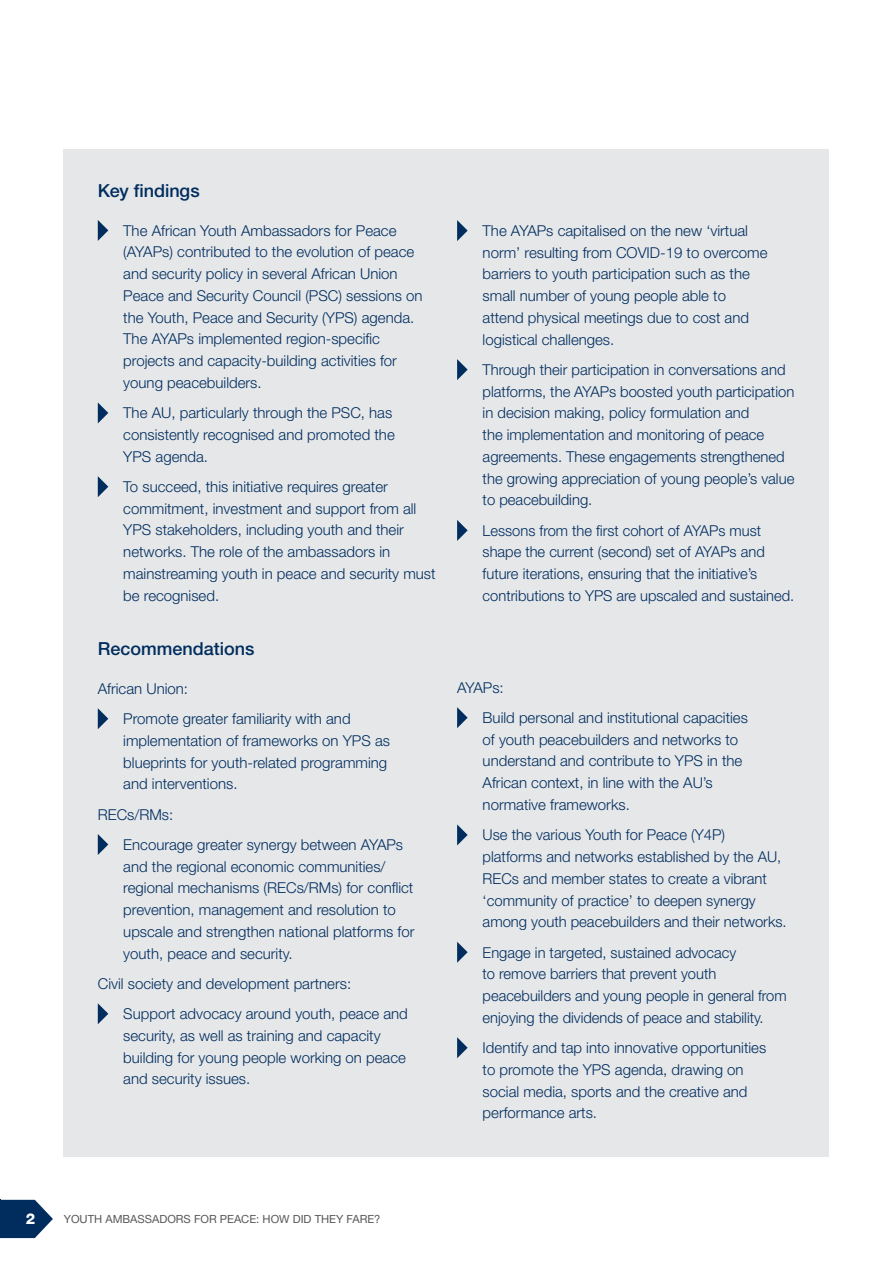
<style>
.page{position:relative;width:893px;height:1263px;background:#fff}
.page>*{position:absolute;margin:0;border:0;box-sizing:border-box;transform-origin:0 0}
.Key_Findings_heading{font:500 18px "Helvetica Neue LT Std";color:#002d5e}
.Key_Findings_text{font:300 15px/21.8px "Helvetica Neue LT Std";color:#002d5e}
.t1{font:800 15px "Helvetica Neue LT Std";color:#fff}
.t2{font:11.25px "Helvetica Neue LT Std";color:#57585a}
</style>
<div class="page">
<svg style="left:1px;top:1200px;width:52px;height:38px"></svg>
<hr style="left:0;top:1200px;width:1px;height:38px;background:#002d5e">
<div style="left:64px;top:149px;width:765px;height:1008px;background:#e6e7e9"></div>
<svg style="left:98px;top:220px;width:10px;height:21px"></svg>
<svg style="left:98px;top:402px;width:10px;height:21px"></svg>
<svg style="left:98px;top:476px;width:10px;height:21px"></svg>
<svg style="left:98px;top:708px;width:10px;height:21px"></svg>
<svg style="left:98px;top:834px;width:10px;height:21px"></svg>
<svg style="left:98px;top:1003px;width:10px;height:21px"></svg>
<svg style="left:457px;top:220px;width:11px;height:21px"></svg>
<svg style="left:457px;top:359px;width:11px;height:21px"></svg>
<svg style="left:457px;top:520px;width:11px;height:21px"></svg>
<svg style="left:457px;top:707px;width:11px;height:21px"></svg>
<svg style="left:457px;top:824px;width:11px;height:21px"></svg>
<svg style="left:457px;top:942px;width:11px;height:21px"></svg>
<svg style="left:457px;top:1037px;width:11px;height:21px"></svg>
<p class="Key_Findings_heading" style="left:98px;top:180px;width:103px">Key findings</p>
<p class="Key_Findings_text" style="left:123px;top:219px;width:301px">The African Youth Ambassadors for Peace (AYAPs) contributed to the evolution of peace and security policy in several African Union Peace and Security Council (PSC) sessions on the Youth, Peace and Security (YPS) agenda.<br>The AYAPs implemented region-specific projects and capacity-building activities for young peacebuilders.</p>
<p class="Key_Findings_text" style="left:123px;top:402px;width:273px">The AU, particularly through the PSC, has consistently recognised and promoted the<br>YPS agenda.</p>
<p class="Key_Findings_text" style="left:123px;top:475px;width:314px">To succeed, this initiative requires greater commitment, investment and support from all YPS stakeholders, including youth and their networks. The role of the ambassadors in mainstreaming youth in peace and security must be recognised.</p>
<p class="Key_Findings_heading" style="left:98px;top:638px;width:158px">Recommendations</p>
<p class="Key_Findings_text" style="left:98px;top:677px;width:92px">African Union:</p>
<p class="Key_Findings_text" style="left:123px;top:707px;width:268px">Promote greater familiarity with and implementation of frameworks on YPS as blueprints for youth-related programming and interventions.</p>
<p class="Key_Findings_text" style="left:98px;top:803px;width:77px">RECs/RMs:</p>
<p class="Key_Findings_text" style="left:123px;top:833px;width:293px">Encourage greater synergy between AYAPs and the regional economic communities/ regional mechanisms (RECs/RMs) for conflict prevention, management and resolution to upscale and strengthen national platforms for youth, peace and security.</p>
<p class="Key_Findings_text" style="left:98px;top:972px;width:255px">Civil society and development partners:</p>
<p class="Key_Findings_text" style="left:123px;top:1002px;width:286px">Support advocacy around youth, peace and security, as well as training and capacity building for young people working on peace and security issues.</p>
<p class="Key_Findings_text" style="left:483px;top:219px;width:286px">The AYAPs capitalised on the new ‘virtual norm’ resulting from COVID-19 to overcome barriers to youth participation such as the small number of young people able to attend physical meetings due to cost and logistical challenges.</p>
<p class="Key_Findings_text" style="left:483px;top:358px;width:313px">Through their participation in conversations and platforms, the AYAPs boosted youth participation in decision making, policy formulation and<br>the implementation and monitoring of peace agreements. These engagements strengthened the growing appreciation of young people’s value to peacebuilding.</p>
<p class="Key_Findings_text" style="left:483px;top:519px;width:313px">Lessons from the first cohort of AYAPs must shape the current (second) set of AYAPs and future iterations, ensuring that the initiative’s contributions to YPS are upscaled and sustained.</p>
<p class="Key_Findings_text" style="left:457px;top:676px;width:48px">AYAPs:</p>
<p class="Key_Findings_text" style="left:483px;top:706px;width:267px">Build personal and institutional capacities of youth peacebuilders and networks to understand and contribute to YPS in the African context, in line with the AU’s normative frameworks.</p>
<p class="Key_Findings_text" style="left:483px;top:824px;width:306px">Use the various Youth for Peace (Y4P) platforms and networks established by the AU, RECs and member states to create a vibrant ‘community of practice’ to deepen synergy among youth peacebuilders and their networks.</p>
<p class="Key_Findings_text" style="left:483px;top:941px;width:306px">Engage in targeted, sustained advocacy<br>to remove barriers that prevent youth peacebuilders and young people in general from enjoying the dividends of peace and stability.</p>
<p class="Key_Findings_text" style="left:483px;top:1036px;width:285px">Identify and tap into innovative opportunities to promote the YPS agenda, drawing on social media, sports and the creative and performance arts.</p>
<p class="t1" style="left:26px;top:1210px;width:11px">2</p>
<p class="t2" style="left:64px;top:1212px;width:318px">YOUTH AMBASSADORS FOR PEACE: HOW DID THEY FARE?</p>
</div>
